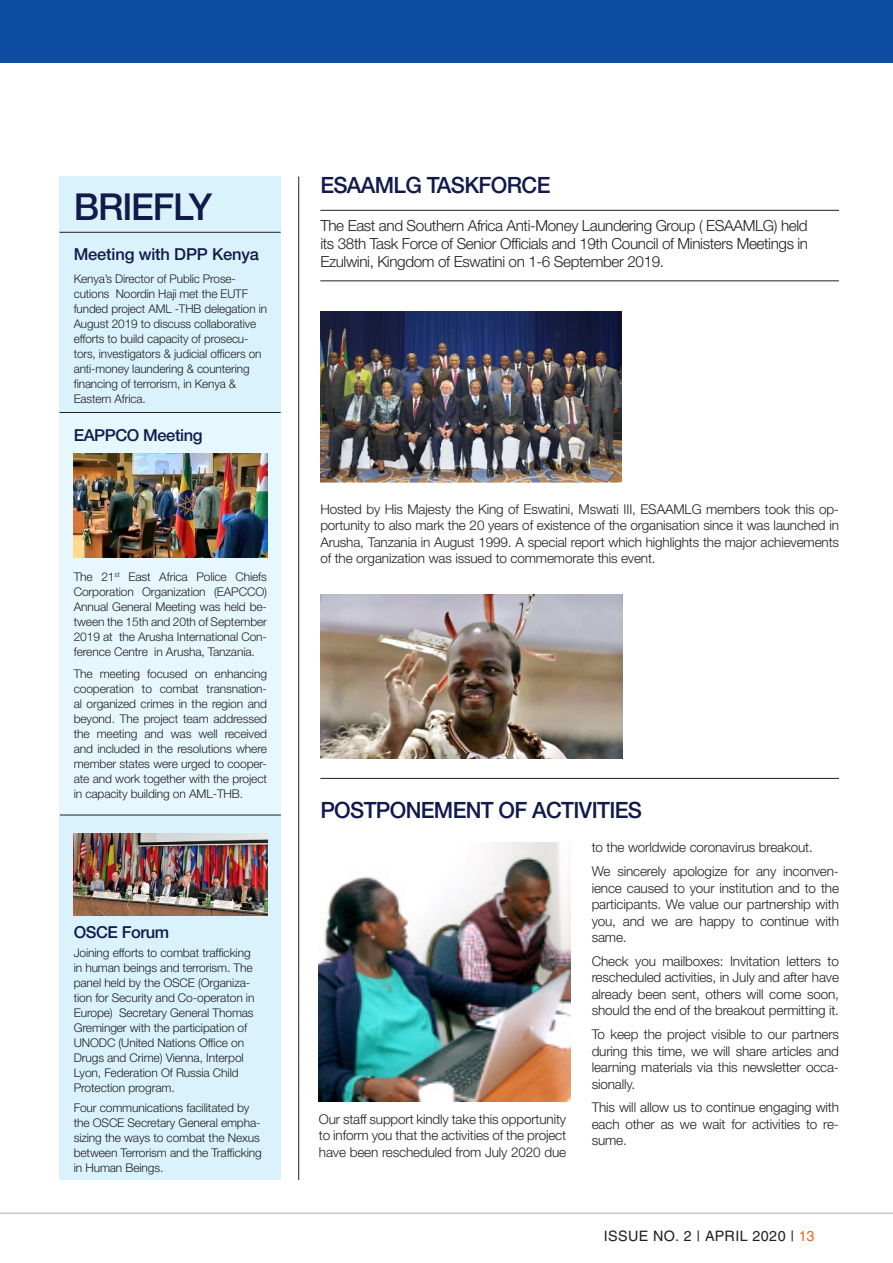
<style>
.page{position:relative;width:893px;height:1263px;background:#fff}
.page>*{position:absolute;margin:0;border:0;box-sizing:border-box;transform-origin:0 0}
.t1{font:500 37.2px "Helvetica Neue LT Std";letter-spacing:-.03em;color:#121a4b}
.t2{font:500 22.5px "Helvetica Neue LT Std";letter-spacing:-.03em;color:#121a4b}
.t3{font:500 16.5px "Helvetica Neue LT Std";letter-spacing:-.025em;color:#121a4b}
.t4{font:300 15.3px/18px "Helvetica Neue LT Std";letter-spacing:-.025em;color:#231f20;text-align:justify}
.t5{font:14.4px "Helvetica LT Std";letter-spacing:.025em;color:#231f20}
.t6{font:300 13.5px/16.5px "Helvetica Neue LT Std";letter-spacing:-.01em;color:#231f20;text-align:justify}
.t7{font:300 12px/15px "Helvetica Neue LT Std";letter-spacing:-.01em;color:#231f20}
.s1{color:#f36421}
</style>
<div class="page">
<hr style="left:0;top:1213px;width:893px;height:1px;background:#231f20">
<div style="left:0;top:0;width:893px;height:62px;background:#0d4da1"></div>
<div style="left:60px;top:176px;width:221px;height:236px;background:#d9f2fc"></div>
<div style="left:60px;top:815px;width:221px;height:365px;background:#d9f2fc"></div>
<div style="left:60px;top:412px;width:221px;height:403px;background:#e6f7fd"></div>
<hr style="left:298px;top:176px;width:1px;height:1004px;background:#231f20">
<hr style="left:60px;top:232px;width:221px;height:1px;background:#231f20">
<hr style="left:320px;top:210px;width:519px;height:1px;background:#231f20">
<hr style="left:320px;top:281px;width:519px;height:1px;background:#231f20">
<hr style="left:60px;top:412px;width:221px;height:1px;background:#231f20">
<hr style="left:60px;top:815px;width:221px;height:1px;background:#231f20">
<img style="left:74px;top:454px;width:193px;height:103px">
<img style="left:74px;top:833px;width:193px;height:82px">
<img style="left:320px;top:312px;width:302px;height:171px">
<img style="left:320px;top:594px;width:302px;height:164px">
<hr style="left:320px;top:778px;width:519px;height:1px;background:#231f20">
<img style="left:319px;top:843px;width:252px;height:258px">
<p class="t1" style="left:74px;top:184px;width:140px">BRIEFLY</p>
<p class="t3" style="left:74px;top:245px;width:187px">Meeting with DPP Kenya</p>
<p class="t7" style="left:74px;top:271px;width:195px">Kenya’s Director of Public Prose&shy;cutions Noordin Haji met the EUTF funded project AML -THB delegation in August 2019 to discuss collaborative efforts to build capacity of prosecu&shy;tors, investigators &amp; judicial officers on anti-money laundering &amp; countering financing of terrorism, in Kenya &amp; Eastern Africa.</p>
<p class="t3" style="left:74px;top:426px;width:130px">EAPPCO Meeting</p>
<p class="t7" style="left:74px;top:569px;width:195px;text-align:justify">The 21<sup>st</sup> East Africa Police Chiefs Corporation Organization (EAPCCO)<br>Annual General Meeting was held be&shy;tween the 15th and 20th of September 2019 at the Arusha International Con&shy;ference Centre in Arusha, Tanzania.</p>
<p class="t7" style="left:74px;top:666px;width:195px;text-align:justify">The meeting focused on enhancing cooperation to combat transnation&shy;al organized crimes in the region and beyond. The project team addressed the meeting and was well received and included in the resolutions where member states were urged to cooper&shy;ate and work together with the project in capacity building on AML-THB.</p>
<p class="t3" style="left:74px;top:922px;width:97px">OSCE Forum</p>
<p class="t7" style="left:74px;top:945px;width:182px">Joining efforts to combat trafficking in human beings and terrorism. The panel held by the OSCE (Organiza&shy;tion for Security and Co-operaton in Europe) Secretary General Thomas Greminger with the participation of UNODC (United Nations Office on Drugs and Crime) Vienna, Interpol Lyon, Federation Of Russia Child Protection program.</p>
<p class="t7" style="left:74px;top:1099px;width:190px">Four communications facilitated by the OSCE Secretary General empha&shy;sizing the ways to combat the Nexus between Terrorism and the Trafficking in Human Beings.</p>
<p class="t2" style="left:320px;top:171px;width:232px">ESAAMLG TASKFORCE</p>
<p class="t4" style="left:320px;top:216px;width:489px">The East and Southern Africa Anti-Money Laundering Group ( ESAAMLG) held its 38th Task Force of Senior Officials and 19th Council of Ministers Meetings in Ezulwini, Kingdom of Eswatini on 1-6 September 2019.</p>
<p class="t6" style="left:320px;top:501px;width:520px">Hosted by His Majesty the King of Eswatini, Mswati III, ESAAMLG members took this op&shy;portunity to also mark the 20 years of existence of the organisation since it was launched in Arusha, Tanzania in August 1999. A special report which highlights the major achievements of the organization was issued to commemorate this event.</p>
<p class="t2" style="left:320px;top:796px;width:323px">POSTPONEMENT OF ACTIVITIES</p>
<p class="t6" style="left:319px;top:1110px;width:249px">Our staff support kindly take this opportunity to inform you that the activities of the project have been rescheduled from July 2020 due</p>
<p class="t6" style="left:592px;top:839px;width:223px">to the worldwide coronavirus breakout.</p>
<p class="t6" style="left:592px;top:863px;width:249px">We sincerely apologize for any inconven&shy;ience caused to your institution and to the participants. We value our partnership with you, and we are happy to continue with same.</p>
<p class="t6" style="left:592px;top:952px;width:249px">Check you mailboxes: Invitation letters to rescheduled activities, in July and after have already been sent, others will come soon, should the end of the breakout permitting it.</p>
<p class="t6" style="left:592px;top:1026px;width:249px">To keep the project visible to our partners during this time, we will share articles and learning materials via this newsletter occa&shy;sionally.</p>
<p class="t6" style="left:592px;top:1099px;width:249px">This will allow us to continue engaging with each other as we wait for activities to re&shy;sume.</p>
<p class="t5" style="left:604px;top:1228px;width:212px">ISSUE NO. 2 | APRIL 2020 | <span class="s1">13</span></p>
</div>
